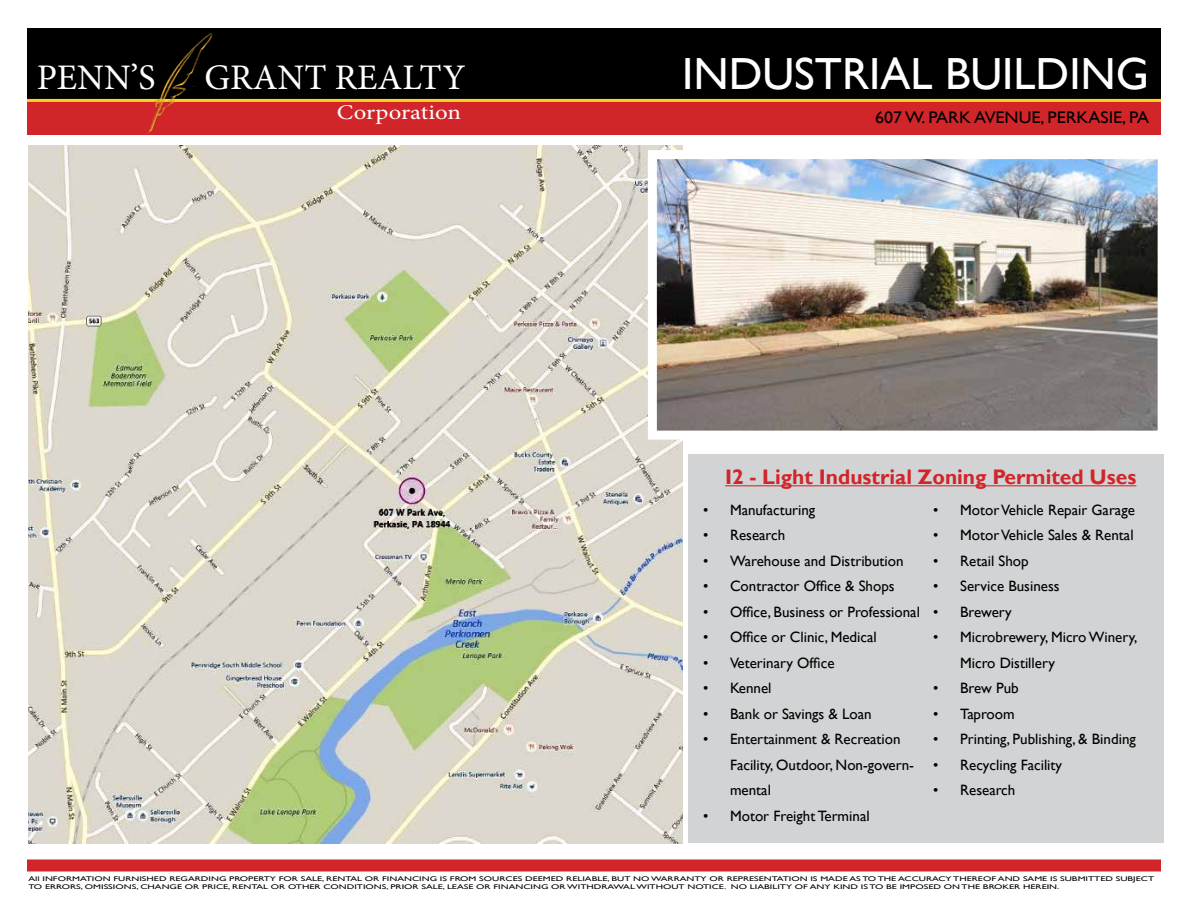
<style>
.page{position:relative;width:1188px;height:918px;background:#fff}
.page>*{position:absolute;margin:0;border:0;box-sizing:border-box;transform-origin:0 0}
.t1{font:45px "Gill Sans";color:#fff}
.t2{font:36px "Minion Pro";color:#fff}
.t3{font:700 21px "Gill Sans";color:#d2252a}
.t4{font:21px "Minion Pro";color:#fff;scale:1.18 1}
.t5{font:16.8px "Gill Sans";color:#000;scale:1.08 1}
.t6{font:15px/25.5px "Gill Sans";color:#000}
.t7{font:6.75px/8.1px "Gill Sans";color:#000;scale:1.5 1}
</style>
<div class="page">
<div style="left:27px;top:28px;width:1134px;height:72px;background:#000"></div>
<div style="left:27px;top:101px;width:1134px;height:33px;background:#d2252a"></div>
<hr style="left:27px;top:99px;width:1134px;height:3px;background:#ffd01f">
<img style="left:140px;top:33px;width:76px;height:101px">
<div style="left:27px;top:860px;width:1134px;height:12px;background:#d2252a"></div>
<img style="left:28px;top:146px;width:655px;height:697px">
<img style="left:658px;top:160px;width:499px;height:270px">
<div style="left:648px;top:150px;width:519px;height:290px;border:9px solid #fff"></div>
<div style="left:688px;top:454px;width:476px;height:389px;background:#d1d3d4"></div>
<hr style="left:725px;top:485px;width:411px;height:1px;background:#d2252a">
<h2 class="t2" style="left:37px;top:53px;width:120px">PENN’S</h2>
<h2 class="t2" style="left:204px;top:53px;width:263px">GRANT REALTY</h2>
<h3 class="t4" style="left:337px;top:98px;width:107px">Corporation</h3>
<h1 class="t1" style="left:682px;top:48px;width:468px">INDUSTRIAL BUILDING</h1>
<p class="t5" style="left:875px;top:108px;width:255px">607 W. PARK AVENUE, PERKASIE, PA</p>
<h3 class="t3" style="left:725px;top:465px;width:413px">I2 - Light Industrial Zoning Permited Uses</h3>
<p class="t6" style="left:703px;top:497px;width:114px">• Manufacturing</p>
<p class="t6" style="left:703px;top:523px;width:84px">• Research</p>
<p class="t6" style="left:703px;top:548px;width:202px">• Warehouse and Distribution</p>
<p class="t6" style="left:703px;top:574px;width:193px">• Contractor Office &amp; Shops</p>
<p class="t6" style="left:703px;top:599px;width:218px">• Office, Business or Professional</p>
<p class="t6" style="left:703px;top:625px;width:175px">• Office or Clinic, Medical</p>
<p class="t6" style="left:703px;top:650px;width:133px">• Veterinary Office</p>
<p class="t6" style="left:703px;top:676px;width:70px">• Kennel</p>
<p class="t6" style="left:703px;top:701px;width:170px">• Bank or Savings &amp; Loan</p>
<p class="t6" style="left:730px;top:727px;width:186px;text-indent:-27px">• Entertainment &amp; Recreation<br>Facility, Outdoor, Non-govern&shy;mental</p>
<p class="t6" style="left:703px;top:803px;width:168px">• Motor Freight Terminal</p>
<p class="t6" style="left:933px;top:497px;width:203px">• Motor Vehicle Repair Garage</p>
<p class="t6" style="left:933px;top:523px;width:202px">• Motor Vehicle Sales &amp; Rental</p>
<p class="t6" style="left:933px;top:548px;width:97px">• Retail Shop</p>
<p class="t6" style="left:933px;top:574px;width:128px">• Service Business</p>
<p class="t6" style="left:933px;top:599px;width:80px">• Brewery</p>
<p class="t6" style="left:960px;top:625px;width:179px;text-indent:-27px">• Microbrewery, Micro Winery,<br>Micro Distillery</p>
<p class="t6" style="left:933px;top:676px;width:87px">• Brew Pub</p>
<p class="t6" style="left:933px;top:701px;width:83px">• Taproom</p>
<p class="t6" style="left:933px;top:727px;width:204px">• Printing, Publishing, &amp; Binding</p>
<p class="t6" style="left:933px;top:752px;width:131px">• Recycling Facility</p>
<p class="t6" style="left:933px;top:778px;width:84px">• Research</p>
<p class="t7" style="left:28px;top:874px;width:752px">All INFORMATION FURNISHED REGARDING PROPERTY FOR SALE, RENTAL OR FINANCING IS FROM SOURCES DEEMED RELIABLE, BUT NO WARRANTY OR REPRESENTATION IS MADE AS TO THE ACCURACY THEREOF AND SAME IS SUBMITTED SUBJECT<br>TO ERRORS, OMISSIONS, CHANGE OR PRICE, RENTAL OR OTHER CONDITIONS, PRIOR SALE, LEASE OR FINANCING OR WITHDRAWAL WITHOUT NOTICE. NO LIABILITY OF ANY KIND IS TO BE IMPOSED ON THE BROKER HEREIN.</p>
</div>
